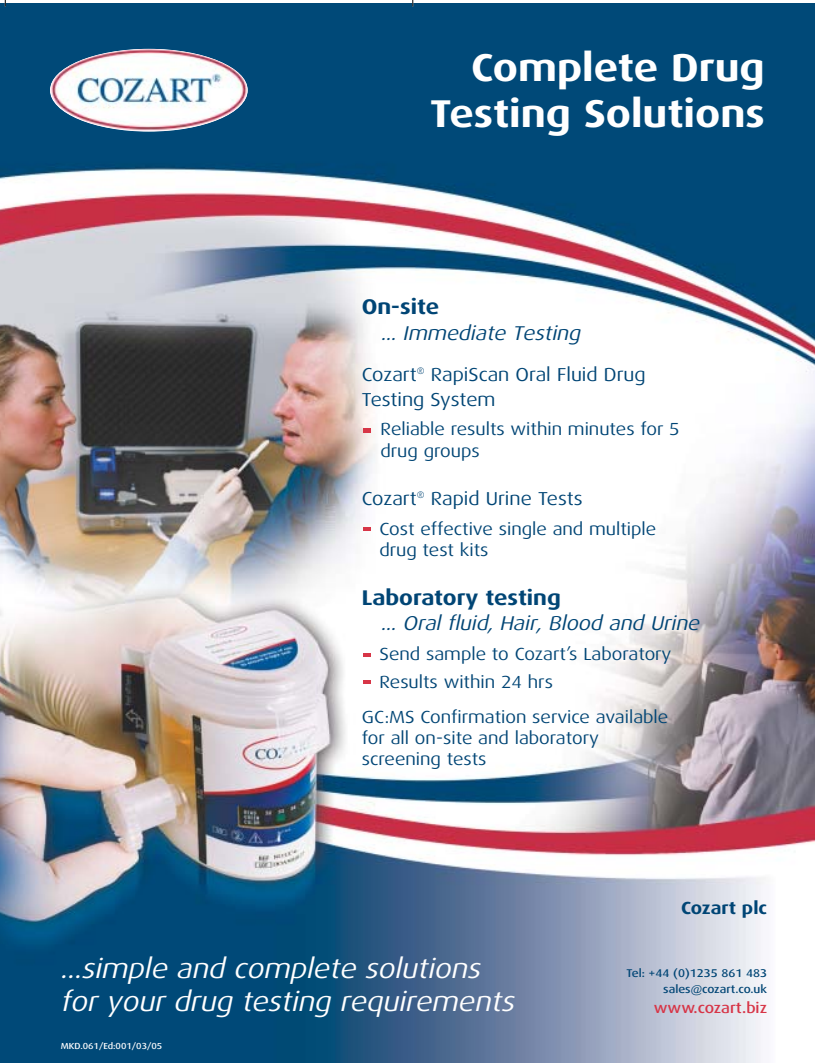
<style>
.page{position:relative;width:815px;height:1063px;background:#fff}
.page>*{position:absolute;margin:0;border:0;box-sizing:border-box;transform-origin:0 0}
.t1{font:700 38.75px/46.5px "Dax Wide";color:#fff;text-align:right}
.t2{font:italic 27.5px/33px "Dax Wide";color:#fff}
.t3{font:700 21.25px "Dax Wide";color:#004575}
.t4{font:italic 20px "Dax Wide";color:#004575}
.t5{font:18.75px/24.4px "Dax Wide";color:#004575}
.t6{font:17.5px/21px "Dax Wide";color:#004575}
.t7{font:700 17.5px "Dax Wide";color:#004575}
.t8{font:500 15px "Dax Wide";color:#d73547}
.t9{font:500 11.25px/16.2px "Dax Wide";color:#004575;text-align:right}
.t10{font:500 8.75px "Dax Wide";color:#fff}
</style>
<div class="page">
<img style="left:0;top:0;width:815px;height:1062px">
<h1 class="t1" style="left:430px;top:44px;width:336px">Complete Drug<br>Testing Solutions</h1>
<p class="t3" style="left:362px;top:295px;width:79px">On-site</p>
<p class="t4" style="left:381px;top:324px;width:205px">... Immediate Testing</p>
<p class="t5" style="left:362px;top:364px;width:285px">Cozart<sup>®</sup> RapiScan Oral Fluid Drug<br>Testing System</p>
<p class="t6" style="left:381px;top:420px;width:301px">Reliable results within minutes for 5 drug groups</p>
<p class="t5" style="left:362px;top:488px;width:222px">Cozart<sup>®</sup> Rapid Urine Tests</p>
<p class="t6" style="left:380px;top:519px;width:278px">Cost effective single and multiple drug test kits</p>
<p class="t3" style="left:362px;top:585px;width:201px">Laboratory testing</p>
<p class="t4" style="left:381px;top:614px;width:324px">... Oral fluid, Hair, Blood and Urine</p>
<p class="t6" style="left:380px;top:641px;width:293px;line-height:28.1px">Send sample to Cozart’s Laboratory<br>Results within 24 hrs</p>
<p class="t6" style="left:362px;top:707px;width:308px">GC:MS Confirmation service available for all on-site and laboratory screening tests</p>
<h2 class="t2" style="left:60px;top:954px;width:461px">…simple and complete solutions for your drug testing requirements</h2>
<p class="t10" style="left:61px;top:1041px;width:103px">MKD.061/Ed:001/03/05</p>
<p class="t7" style="left:681px;top:898px;width:87px">Cozart plc</p>
<p class="t9" style="left:626px;top:965px;width:142px">Tel: +44 (0)1235 861 483 sales@cozart.co.uk</p>
<p class="t8" style="left:654px;top:999px;width:115px">www.cozart.biz</p>
</div>
